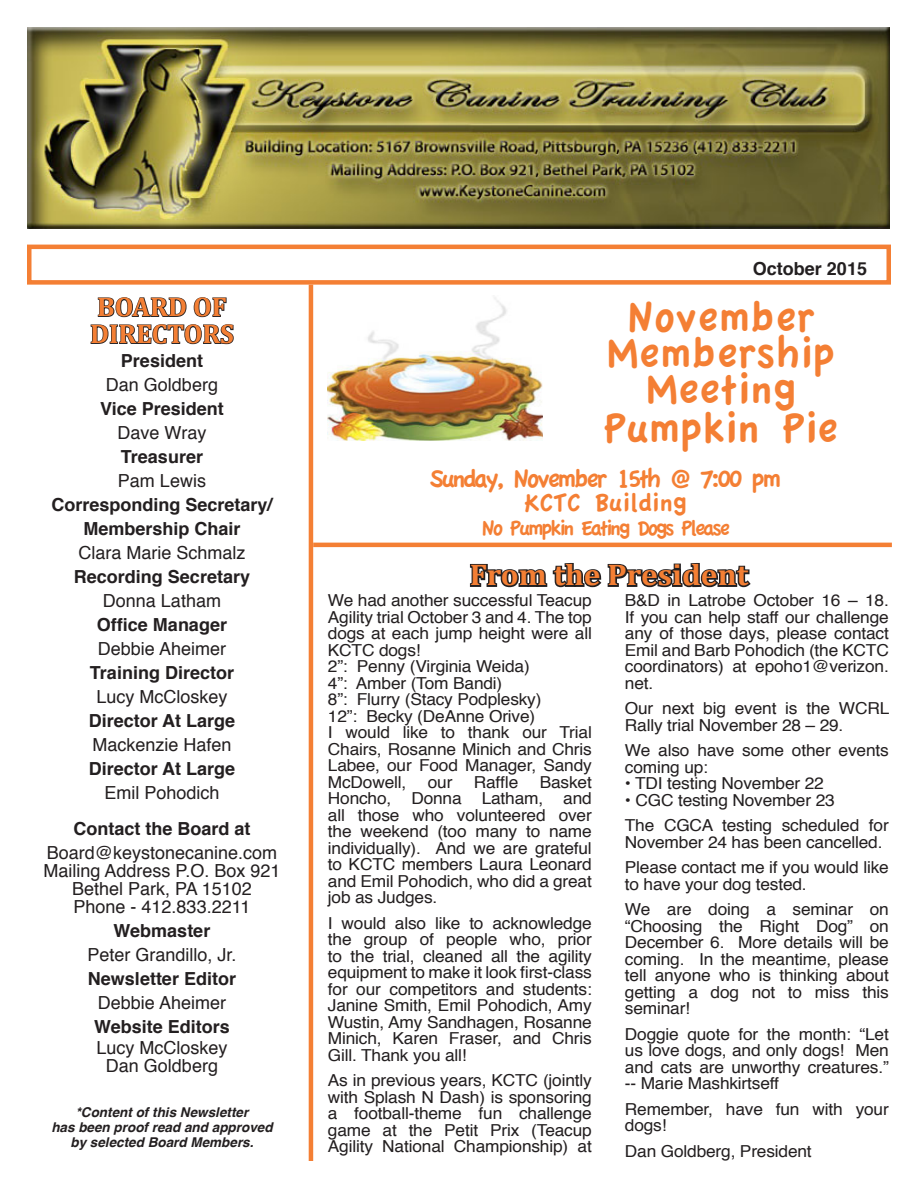
<style>
.page{position:relative;width:918px;height:1188px;background:#fff}
.page>*{position:absolute;margin:0;border:0;box-sizing:border-box;transform-origin:0 0}
.t1{font:45px "Apple Casual";color:#f47f34}
.t2{font:700 30px "Cambria";color:#f47f34;scale:1.05 1}
.t3{font:27px "Apple Casual";letter-spacing:-.1em;color:#f47f34}
.t4{font:700 27px "Cambria";color:#f47f34}
.t5{font:27px "Apple Casual";color:#f47f34}
.t6{font:22.5px "Apple Casual";letter-spacing:-.11em;color:#f47f34}
.t7{font:18px "Helvetica";color:#231f20}
.t8{font:700 18px "Helvetica";color:#231f20}
.t9{font:16.5px/16.5px "Helvetica";letter-spacing:-.01em;color:#231f20;text-align:justify;scale:1.05 1}
.t10{font:italic 700 13.5px "Helvetica";color:#231f20}
</style>
<div class="page">
<img style="left:27px;top:27px;width:863px;height:202px">
<svg style="left:90px;top:297px;width:144px;height:48px"></svg>
<hr style="left:309px;top:285px;width:4px;height:876px;background:#f47f34">
<div style="left:27px;top:245px;width:864px;height:40px;border:4px solid #f47f34"></div>
<svg style="left:469px;top:563px;width:282px;height:25px"></svg>
<hr style="left:313px;top:543px;width:579px;height:4px;background:#f47f34">
<img style="left:327px;top:297px;width:215px;height:144px">
<p class="t4" style="left:97px;top:291px;width:131px">BOARD OF</p>
<p class="t4" style="left:90px;top:318px;width:145px">DIRECTORS</p>
<p class="t8" style="left:121px;top:346px;width:84px">President</p>
<p class="t7" style="left:106px;top:371px;width:114px">Dan Goldberg</p>
<p class="t8" style="left:100px;top:394px;width:125px">Vice President</p>
<p class="t7" style="left:118px;top:419px;width:90px">Dave Wray</p>
<p class="t8" style="left:121px;top:442px;width:84px">Treasurer</p>
<p class="t7" style="left:118px;top:467px;width:90px">Pam Lewis</p>
<p class="t8" style="left:51px;top:490px;width:223px">Corresponding Secretary/</p>
<p class="t8" style="left:83px;top:514px;width:159px">Membership Chair</p>
<p class="t7" style="left:78px;top:539px;width:169px">Clara Marie Schmalz</p>
<p class="t8" style="left:74px;top:562px;width:178px">Recording Secretary</p>
<p class="t7" style="left:103px;top:587px;width:120px">Donna Latham</p>
<p class="t8" style="left:97px;top:610px;width:132px">Office Manager</p>
<p class="t7" style="left:98px;top:635px;width:130px">Debbie Aheimer</p>
<p class="t8" style="left:90px;top:658px;width:146px">Training Director</p>
<p class="t7" style="left:96px;top:683px;width:133px">Lucy McCloskey</p>
<p class="t8" style="left:89px;top:706px;width:148px">Director At Large</p>
<p class="t7" style="left:92px;top:731px;width:141px">Mackenzie Hafen</p>
<p class="t8" style="left:89px;top:754px;width:148px">Director At Large</p>
<p class="t7" style="left:104px;top:779px;width:117px">Emil Pohodich</p>
<p class="t8" style="left:73px;top:814px;width:179px">Contact the Board at</p>
<p class="t7" style="left:47px;top:839px;width:232px">Board@keystonecanine.com</p>
<p class="t7" style="left:44px;top:857px;width:238px">Mailing Address P.O. Box 921</p>
<p class="t7" style="left:72px;top:875px;width:181px">Bethel Park, PA 15102</p>
<p class="t7" style="left:74px;top:893px;width:178px">Phone - 412.833.2211</p>
<p class="t8" style="left:114px;top:916px;width:98px">Webmaster</p>
<p class="t7" style="left:87px;top:941px;width:151px">Peter Grandillo, Jr.</p>
<p class="t8" style="left:88px;top:964px;width:150px">Newsletter Editor</p>
<p class="t7" style="left:98px;top:989px;width:130px">Debbie Aheimer</p>
<p class="t8" style="left:94px;top:1012px;width:137px">Website Editors</p>
<p class="t7" style="left:96px;top:1034px;width:133px">Lucy McCloskey</p>
<p class="t7" style="left:106px;top:1052px;width:114px">Dan Goldberg</p>
<p class="t10" style="left:76px;top:1101px;width:174px">*Content of this Newsletter</p>
<p class="t10" style="left:51px;top:1116px;width:223px">has been proof read and approved</p>
<p class="t10" style="left:70px;top:1131px;width:185px">by selected Board Members.</p>
<p class="t8" style="left:753px;top:254px;width:116px">October 2015</p>
<p class="t1" style="left:627px;top:293px;width:190px">November</p>
<p class="t1" style="left:607px;top:329px;width:230px">Membership</p>
<p class="t1" style="left:646px;top:365px;width:151px">Meeting</p>
<p class="t1" style="left:604px;top:404px;width:235px">Pumpkin Pie</p>
<p class="t3" style="left:430px;top:464px;width:353px">Sunday, November 15th @ 7:00 pm</p>
<p class="t5" style="left:525px;top:488px;width:164px">KCTC Building</p>
<p class="t6" style="left:482px;top:516px;width:250px">No Pumpkin Eating Dogs Please</p>
<p class="t2" style="left:470px;top:557px;width:266px">From the President</p>
<p class="t9" style="left:328px;top:593px;width:253px">We had another successful Teacup Agility trial October 3 and 4. The top dogs at each jump height were all KCTC dogs!</p>
<p class="t9" style="left:328px;top:659px;width:194px">2”: Penny (Virginia Weida)</p>
<p class="t9" style="left:328px;top:675px;width:168px">4”: Amber (Tom Bandi)</p>
<p class="t9" style="left:328px;top:692px;width:205px">8”: Flurry (Stacy Podplesky)</p>
<p class="t9" style="left:328px;top:708px;width:199px">12”: Becky (DeAnne Orive)</p>
<p class="t9" style="left:328px;top:725px;width:253px">I would like to thank our Trial Chairs, Rosanne Minich and Chris Labee, our Food Manager, Sandy McDowell,</p>
<p class="t9" style="left:428px;top:774px;width:25px">our</p>
<p class="t9" style="left:474px;top:774px;width:44px">Raffle</p>
<p class="t9" style="left:328px;top:774px;width:253px;text-indent:212px">Basket Honcho, Donna Latham, and all those who volunteered over the weekend (too many to name individually). And we are grateful to KCTC members Laura Leonard and Emil Pohodich, who did a great job as Judges.</p>
<p class="t9" style="left:328px;top:915px;width:253px">I would also like to acknowledge the group of people who, prior to the trial, cleaned all the agility equipment to make it look first-class for our competitors and students:<br>Janine Smith, Emil Pohodich, Amy Wustin, Amy Sandhagen, Rosanne Minich, Karen Fraser, and Chris Gill. Thank you all!</p>
<p class="t9" style="left:328px;top:1073px;width:253px">As in previous years, KCTC (jointly with Splash N Dash) is sponsoring a football-theme fun challenge game at the Petit Prix (Teacup Agility National Championship) at</p>
<p class="t9" style="left:625px;top:593px;width:253px">B&amp;D in Latrobe October 16 – 18.<br>If you can help staff our challenge any of those days, please contact Emil and Barb Pohodich (the KCTC coordinators) at epoho1@verizon. net.</p>
<p class="t9" style="left:625px;top:701px;width:253px">Our next big event is the WCRL<br>Rally trial November 28 – 29.</p>
<p class="t9" style="left:625px;top:743px;width:253px">We also have some other events coming up:</p>
<p class="t9" style="left:625px;top:776px;width:191px">• TDI testing November 22</p>
<p class="t9" style="left:625px;top:792px;width:201px">• CGC testing November 23</p>
<p class="t9" style="left:625px;top:818px;width:253px">The CGCA testing scheduled for<br>November 24 has been cancelled.</p>
<p class="t9" style="left:625px;top:860px;width:253px">Please contact me if you would like to have your dog tested.</p>
<p class="t9" style="left:625px;top:902px;width:253px">We are doing a seminar on “Choosing the Right Dog” on December 6. More details will be coming. In the meantime, please tell anyone who is thinking about getting a dog not to miss this seminar!</p>
<p class="t9" style="left:625px;top:1026px;width:253px">Doggie quote for the month: “Let us love dogs, and only dogs! Men and cats are unworthy creatures.” -- Marie Mashkirtseff</p>
<p class="t9" style="left:625px;top:1101px;width:253px">Remember, have fun with your dogs!</p>
<p class="t9" style="left:625px;top:1143px;width:179px">Dan Goldberg, President</p>
</div>
